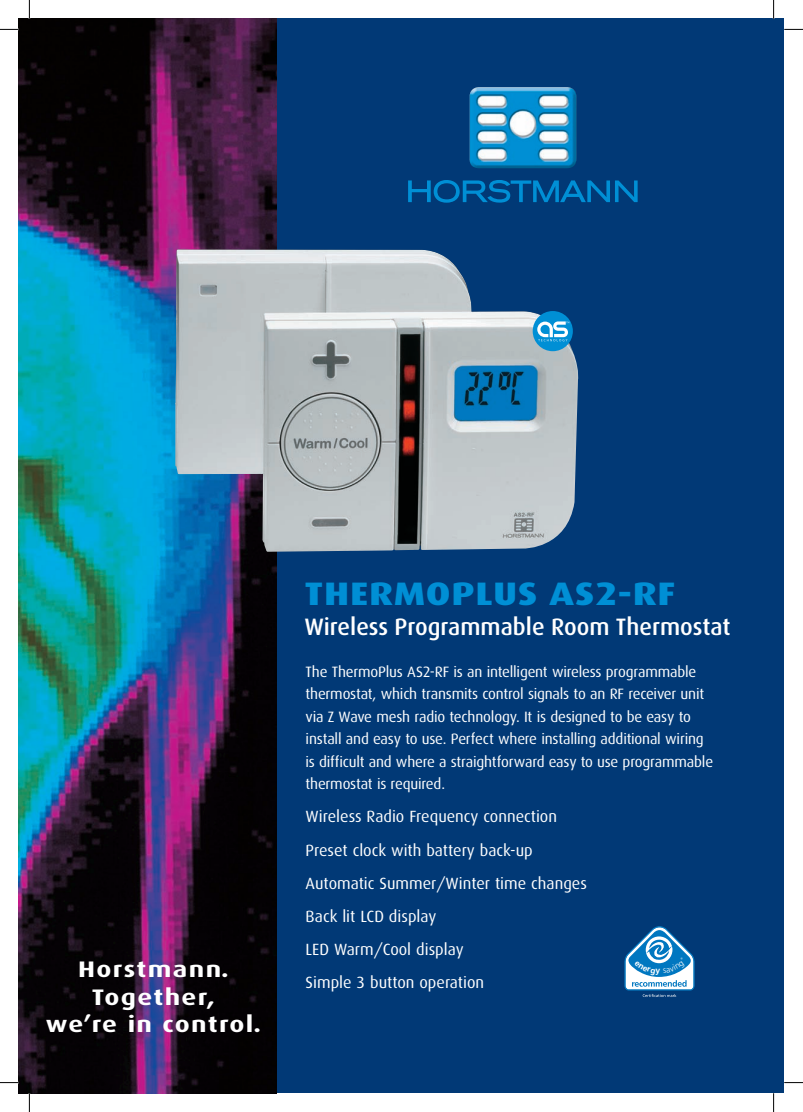
<style>
.page{position:relative;width:803px;height:1112px;background:#fff}
.page>*{position:absolute;margin:0;border:0;box-sizing:border-box;transform-origin:0 0}
.t1{font:800 32.5px "Dax";letter-spacing:.02em;color:#008fd5;scale:1.2 1}
.t2{font:500 23.75px "Dax";color:#fff}
.t3{font:700 22.5px/27.5px "Dax";letter-spacing:.05em;color:#fff;text-align:center;scale:1.2 1}
.t4{font:16.25px/33.1px "Dax";color:#fff}
.t5{font:15px/22.5px "Dax";letter-spacing:-.015em;color:#fff}
</style>
<div class="page">
<div style="left:29px;top:19px;width:755px;height:1073px;background:#013976"></div>
<svg style="left:408px;top:180px;width:230px;height:23px"></svg>
<img style="left:469px;top:87px;width:107px;height:81px">
<img style="left:19px;top:19px;width:257px;height:1073px">
<img style="left:175px;top:249px;width:404px;height:302px">
<div style="left:533px;top:311px;width:40px;height:40px;background:#008fd5;border-radius:50%"></div>
<svg style="left:537px;top:321px;width:32px;height:20px"></svg>
<svg style="left:0;top:29px;width:19px;height:1px"></svg>
<svg style="left:784px;top:29px;width:19px;height:1px"></svg>
<svg style="left:0;top:1081px;width:19px;height:2px"></svg>
<svg style="left:784px;top:1082px;width:19px;height:1px"></svg>
<svg style="left:29px;top:0;width:1px;height:19px"></svg>
<svg style="left:29px;top:1092px;width:1px;height:19px"></svg>
<svg style="left:773px;top:0;width:1px;height:19px"></svg>
<svg style="left:773px;top:1092px;width:1px;height:19px"></svg>
<svg style="left:625px;top:926px;width:69px;height:70px"></svg>
<h3 class="t3" style="left:46px;top:955px;width:181px">Horstmann.<br>Together,<br>we’re in control.</h3>
<h1 class="t1" style="left:304px;top:575px;width:311px">THERMOPLUS AS2-RF</h1>
<h2 class="t2" style="left:304px;top:613px;width:428px">Wireless Programmable Room Thermostat</h2>
<p class="t5" style="left:306px;top:660px;width:409px">The ThermoPlus AS2-RF is an intelligent wireless programmable thermostat, which transmits control signals to an RF receiver unit via Z Wave mesh radio technology. It is designed to be easy to install and easy to use. Perfect where installing additional wiring is difficult and where a straightforward easy to use programmable thermostat is required.</p>
<p class="t4" style="left:306px;top:800px;width:283px">Wireless Radio Frequency connection<br>Preset clock with battery back-up<br>Automatic Summer/Winter time changes<br>Back lit LCD display<br>LED Warm/Cool display<br>Simple 3 button operation</p>
</div>
